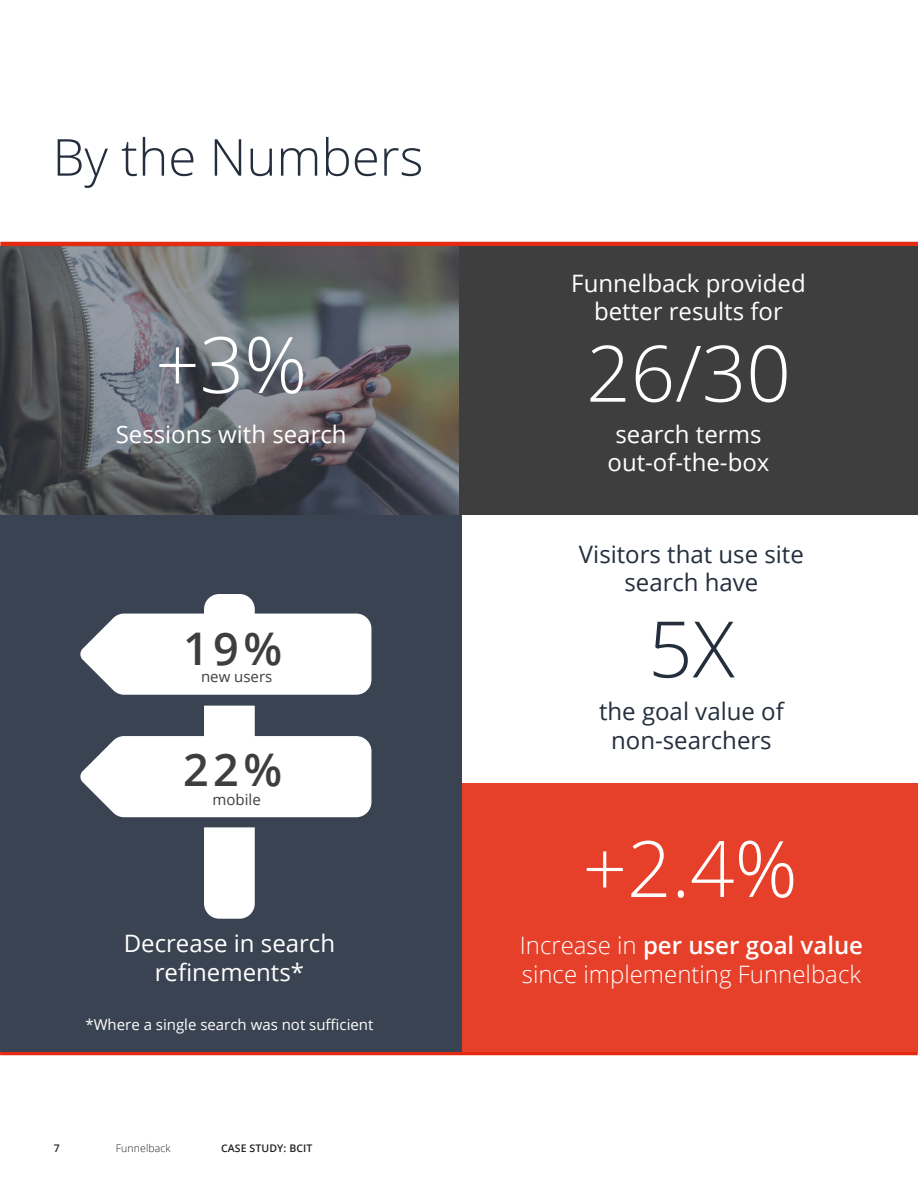
<style>
.page{position:relative;width:918px;height:1188px;background:#fff}
.page>*{position:absolute;margin:0;border:0;box-sizing:border-box;transform-origin:0 0}
.t1{font:300 78px "Open Sans";color:#fff}
.t2{font:300 78px "Open Sans";color:#242e3d}
.t3{font:300 51px "Open Sans";color:#242e3d}
.t4{font:600 45px "Open Sans";color:#3e3e3f}
.t5{font:24px/28.8px "Open Sans";color:#fff;text-align:center}
.t6{font:24px/28.8px "Open Sans";color:#242e3d;text-align:center}
.t7{font:300 24px/28.8px "Open Sans";color:#fff}
.t8{font:15px "Open Sans";color:#fff}
.t9{font:15px "Open Sans";color:#3e3e3f}
.t10{font:600 10.5px "Open Sans";letter-spacing:.01em;color:#231f20}
.t11{font:300 10.5px "Open Sans";letter-spacing:.01em;color:#231f20}
.s1{font-weight:600}
</style>
<div class="page">
<hr style="left:0;top:242px;width:918px;height:4px;background:#e42b12">
<hr style="left:0;top:1051px;width:918px;height:4px;background:#e42b12">
<div style="left:462px;top:783px;width:456px;height:269px;background:#e7402a"></div>
<div style="left:0;top:515px;width:462px;height:537px;background:#3a4351"></div>
<div style="left:459px;top:246px;width:459px;height:269px;background:#3e3e3f"></div>
<svg style="left:0;top:246px;width:459px;height:269px;background:#5f6266"></svg>
<svg style="left:80px;top:594px;width:291px;height:325px;fill:#fff"></svg>
<p class="t3" style="left:52px;top:122px;width:372px">By the Numbers</p>
<p class="t1" style="left:155px;top:311px;width:154px">+3%</p>
<p class="t5" style="left:116px;top:419px;width:232px">Sessions with search</p>
<p class="t4" style="left:183px;top:618px;width:101px">19%</p>
<p class="t9" style="left:201px;top:667px;width:73px">new users</p>
<p class="t4" style="left:183px;top:739px;width:101px">22%</p>
<p class="t9" style="left:213px;top:790px;width:50px">mobile</p>
<p class="t5" style="left:124px;top:928px;width:213px">Decrease in search refinements*</p>
<p class="t8" style="left:85px;top:1014px;width:289px">*Where a single search was not sufficient</p>
<p class="t10" style="left:54px;top:1141px;width:7px">7</p>
<p class="t11" style="left:116px;top:1141px;width:56px">Funnelback</p>
<p class="t10" style="left:221px;top:1141px;width:93px">CASE STUDY: BCIT</p>
<p class="t5" style="left:571px;top:268px;width:236px">Funnelback provided better results for</p>
<p class="t1" style="left:586px;top:320px;width:206px">26/30</p>
<p class="t5" style="left:616px;top:419px;width:147px">search terms</p>
<p class="t5" style="left:608px;top:447px;width:163px">out-of-the-box</p>
<p class="t6" style="left:579px;top:539px;width:226px">Visitors that use site search have</p>
<p class="t2" style="left:648px;top:596px;width:88px">5X</p>
<p class="t6" style="left:599px;top:697px;width:186px">the goal value of non-searchers</p>
<p class="t1" style="left:583px;top:815px;width:217px">+2.4%</p>
<p class="t7" style="left:520px;top:931px;width:345px">Increase in <span class="s1">per user goal value </span>since implementing Funnelback</p>
</div>
